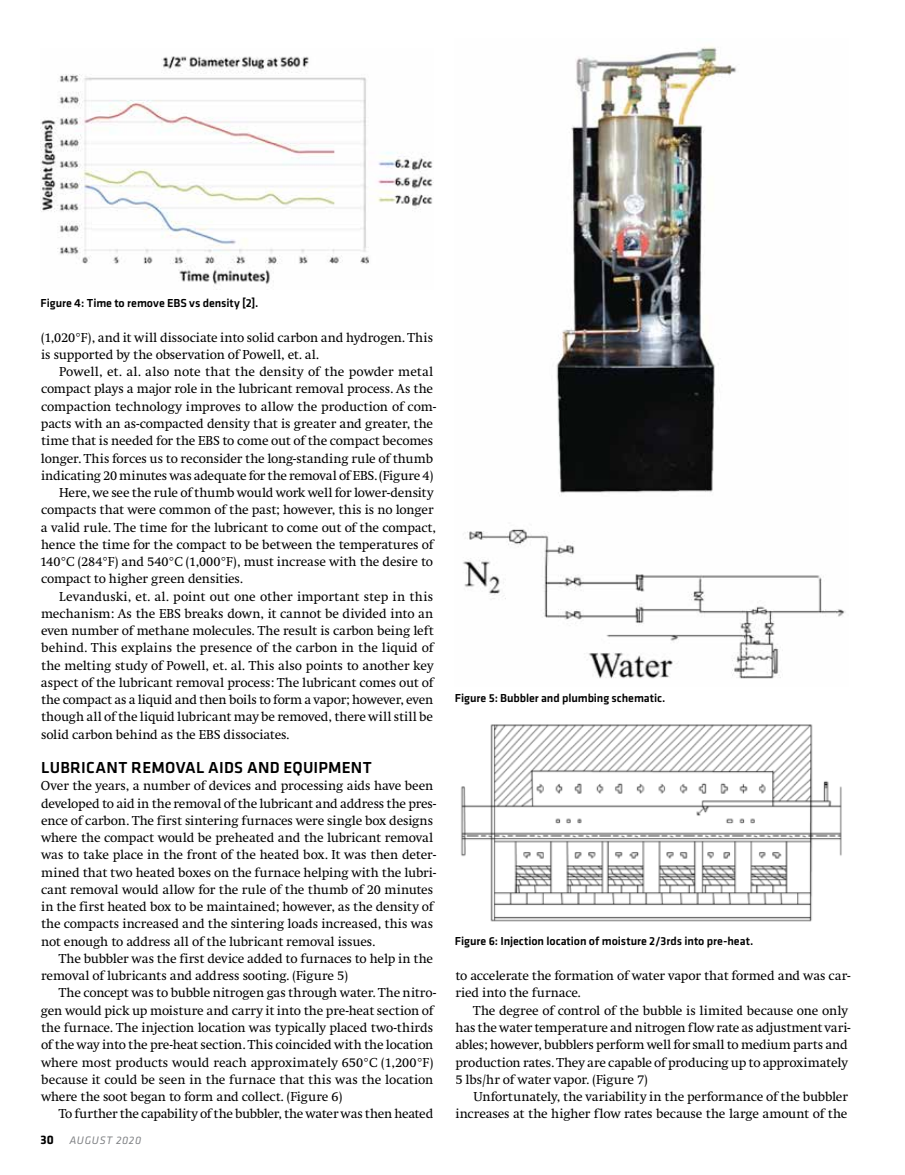
<style>
.page{position:relative;width:905px;height:1175px;background:#fff}
.page>*{position:absolute;margin:0;border:0;box-sizing:border-box;transform-origin:0 0}
.t1{font:500 16.5px "Klavika Basic";letter-spacing:.015em;color:#000}
.t2{font:13.5px/17.2px "Swift";letter-spacing:-.01em;color:#000}
.t3{font:13.5px "Swift";letter-spacing:.01em;color:#000}
.t4{font:500 12px "Klavika Basic";letter-spacing:-.005em;color:#000}
.t5{font:italic 11.25px "Klavika Basic";letter-spacing:.055em;color:#808285}
.s1{font-weight:700;font-style:normal;font-size:12.75px;color:#000}
</style>
<div class="page">
<img style="left:41px;top:56px;width:393px;height:234px">
<img style="left:463px;top:46px;width:382px;height:633px">
<img style="left:461px;top:724px;width:381px;height:198px">
<p class="t4" style="left:40px;top:295px;width:219px">Figure 4: Time to remove EBS vs density [2].</p>
<p class="t2" style="left:41px;top:329px;width:393px">(1,020°F), and it will dissociate into solid carbon and hydrogen. This is supported by the observation of Powell, et. al.</p>
<p class="t2" style="left:59px;top:363px;width:376px">Powell, et. al. also note that the density of the powder metal</p>
<p class="t2" style="left:41px;top:381px;width:393px">compact plays a major role in the lubricant removal process. As the</p>
<p class="t2" style="left:41px;top:398px;width:396px">compaction technology improves to allow the production of com-</p>
<p class="t2" style="left:41px;top:415px;width:393px">pacts with an as-compacted density that is greater and greater, the</p>
<p class="t2" style="left:41px;top:432px;width:393px">time that is needed for the EBS to come out of the compact becomes</p>
<p class="t2" style="left:41px;top:450px;width:393px">longer. This forces us to reconsider the long-standing rule of thumb</p>
<p class="t2" style="left:41px;top:467px;width:393px">indicating 20 minutes was adequate for the removal of EBS. (Figure 4)</p>
<p class="t2" style="left:59px;top:484px;width:376px">Here, we see the rule of thumb would work well for lower-density</p>
<p class="t2" style="left:41px;top:501px;width:394px">compacts that were common of the past; however, this is no longer</p>
<p class="t2" style="left:41px;top:519px;width:396px">a valid rule. The time for the lubricant to come out of the compact,</p>
<p class="t2" style="left:41px;top:536px;width:394px">hence the time for the compact to be between the temperatures of</p>
<p class="t2" style="left:40px;top:553px;width:394px">140°C (284°F) and 540°C (1,000°F), must increase with the desire to</p>
<p class="t2" style="left:41px;top:570px;width:203px">compact to higher green densities.</p>
<p class="t3" style="left:59px;top:589px;width:375px">Levanduski, et. al. point out one other important step in this</p>
<p class="t2" style="left:41px;top:605px;width:394px">mechanism: As the EBS breaks down, it cannot be divided into an</p>
<p class="t2" style="left:41px;top:622px;width:394px">even number of methane molecules. The result is carbon being left</p>
<p class="t2" style="left:41px;top:639px;width:393px">behind. This explains the presence of the carbon in the liquid of</p>
<p class="t2" style="left:41px;top:657px;width:394px">the melting study of Powell, et. al. This also points to another key</p>
<p class="t2" style="left:41px;top:674px;width:394px">aspect of the lubricant removal process: The lubricant comes out of</p>
<p class="t2" style="left:41px;top:691px;width:394px">the compact as a liquid and then boils to form a vapor; however, even</p>
<p class="t2" style="left:41px;top:708px;width:393px">though all of the liquid lubricant may be removed, there will still be</p>
<p class="t2" style="left:41px;top:726px;width:250px">solid carbon behind as the EBS dissociates.</p>
<p class="t1" style="left:41px;top:756px;width:332px">LUBRICANT REMOVAL AIDS AND EQUIPMENT</p>
<p class="t2" style="left:41px;top:777px;width:396px">Over the years, a number of devices and processing aids have been developed to aid in the removal of the lubricant and address the pres&shy;ence of carbon. The first sintering furnaces were single box designs where the compact would be preheated and the lubricant removal was to take place in the front of the heated box. It was then deter&shy;mined that two heated boxes on the furnace helping with the lubri&shy;cant removal would allow for the rule of the thumb of 20 minutes in the first heated box to be maintained; however, as the density of the compacts increased and the sintering loads increased, this was not enough to address all of the lubricant removal issues.</p>
<p class="t2" style="left:41px;top:950px;width:393px;text-indent:18px">The bubbler was the first device added to furnaces to help in the removal of lubricants and address sooting. (Figure 5)</p>
<p class="t2" style="left:41px;top:984px;width:397px;text-indent:18px">The concept was to bubble nitrogen gas through water. The nitro&shy;gen would pick up moisture and carry it into the pre-heat section of the furnace. The injection location was typically placed two-thirds of the way into the pre-heat section. This coincided with the location where most products would reach approximately 650°C (1,200°F) because it could be seen in the furnace that this was the location where the soot began to form and collect. (Figure 6)</p>
<p class="t2" style="left:59px;top:1105px;width:376px">To further the capability of the bubbler, the water was then heated</p>
<p class="t5" style="left:40px;top:1133px;width:102px"><span class="s1">30</span> AUGUST 2020</p>
<p class="t4" style="left:455px;top:690px;width:212px">Figure 5: Bubbler and plumbing schematic.</p>
<p class="t4" style="left:455px;top:933px;width:300px">Figure 6: Injection location of moisture 2/3rds into pre-heat.</p>
<p class="t2" style="left:455px;top:967px;width:396px">to accelerate the formation of water vapor that formed and was car&shy;ried into the furnace.</p>
<p class="t2" style="left:455px;top:1002px;width:396px;text-indent:18px">The degree of control of the bubble is limited because one only has the water temperature and nitrogen flow rate as adjustment vari&shy;ables; however, bubblers perform well for small to medium parts and production rates. They are capable of producing up to approximately 5 lbs/hr of water vapor. (Figure 7)</p>
<p class="t2" style="left:455px;top:1088px;width:394px;text-align:right">Unfortunately, the variability in the performance of the bubbler increases at the higher flow rates because the large amount of the</p>
</div>
